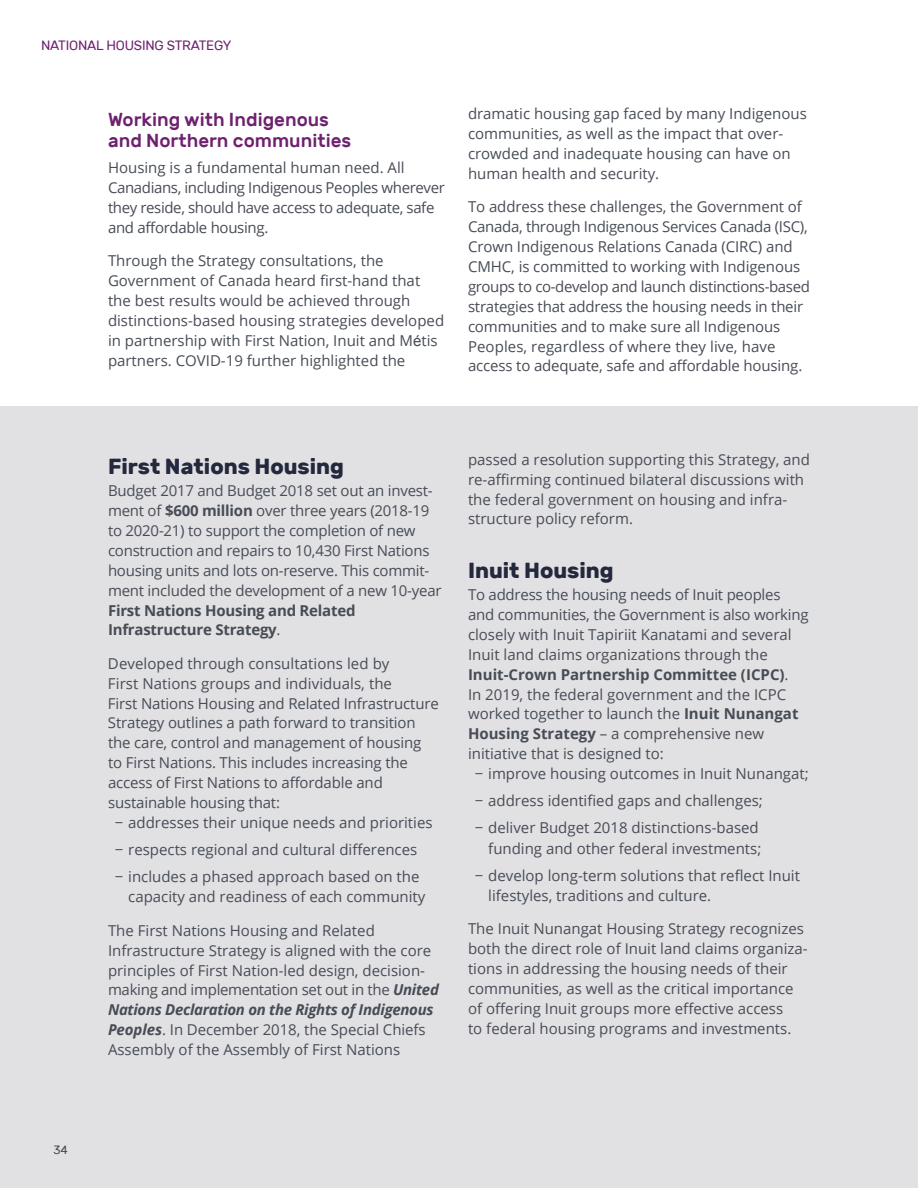
<style>
.page{position:relative;width:918px;height:1188px;background:#fff}
.page>*{position:absolute;margin:0;border:0;box-sizing:border-box;transform-origin:0 0}
.t1{font:700 21.75px "Rubik";color:#24283d}
.t2{font:500 18.75px/21px "Rubik";color:#6e216f}
.t3{font:15px/19.8px "Open Sans";color:#474c55}
.t4{font:15px/19.8px "Open Sans";letter-spacing:-.025em;color:#474c55}
.t5{font:13.5px "Rubik";letter-spacing:-.015em;color:#6e216f}
.t6{font:12px "Rubik";color:#474c55}
.s1{font-family:"Arial"}
.s2{font-weight:700}
.s3{font-weight:700;font-style:italic}
</style>
<div class="page">
<div style="left:0;top:406px;width:918px;height:782px;background:#e1e1e4"></div>
<p class="t5" style="left:41px;top:38px;width:192px">NATIONAL HOUSING STRATEGY</p>
<h3 class="t2" style="left:108px;top:109px;width:245px">Working with Indigenous and Northern communities</h3>
<p class="t4" style="left:108px;top:157px;width:338px">Housing is a fundamental human need. All Canadians, including Indigenous Peoples wherever they reside, should have access to adequate, safe and affordable housing.</p>
<p class="t3" style="left:108px;top:250px;width:338px">Through the Strategy consultations, the Government of Canada heard first-hand that the best results would be achieved through distinctions-based housing strategies developed in partnership with First Nation, Inuit and M<span class="s1">é</span>tis partners. COVID-19 further highlighted the</p>
<p class="t3" style="left:468px;top:104px;width:340px">dramatic housing gap faced by many Indigenous communities, as well as the impact that over&shy;crowded and inadequate housing can have on human health and security.</p>
<p class="t3" style="left:468px;top:197px;width:343px">To address these challenges, the Government of Canada, through Indigenous Services Canada (ISC), Crown Indigenous Relations Canada (CIRC) and CMHC, is committed to working with Indigenous groups to co-develop and launch distinctions-based strategies that address the housing needs in their communities and to make sure all Indigenous Peoples, regardless of where they live, have access to adequate, safe and affordable housing.</p>
<h3 class="t1" style="left:108px;top:453px;width:238px">First Nations Housing</h3>
<p class="t3" style="left:108px;top:481px;width:335px">Budget 2017 and Budget 2018 set out an invest&shy;ment of <span class="s2">$600 million</span> over three years (2018-19 to 2020-21) to support the completion of new construction and repairs to 10,430 First Nations housing units and lots on-reserve. This commit&shy;ment included the development of a new 10-year <span class="s2">First Nations Housing and Related Infrastructure Strategy</span>.</p>
<p class="t3" style="left:108px;top:653px;width:332px">Developed through consultations led by<br>First Nations groups and individuals, the<br>First Nations Housing and Related Infrastructure Strategy outlines a path forward to transition the care, control and management of housing to First Nations. This includes increasing the access of First Nations to affordable and sustainable housing that:</p>
<p class="t3" style="left:115px;top:812px;width:319px">− addresses their unique needs and priorities</p>
<p class="t3" style="left:115px;top:839px;width:304px">− respects regional and cultural differences</p>
<p class="t3" style="left:128px;top:866px;width:299px;line-height:20.2px;text-indent:-14px">− includes a phased approach based on the capacity and readiness of each community</p>
<p class="t3" style="left:108px;top:920px;width:332px">The First Nations Housing and Related Infrastructure Strategy is aligned with the core principles of First Nation-led design, decision&shy;making and implementation set out in the <span class="s3">United Nations Declaration on the Rights of Indigenous Peoples</span>. In December 2018, the Special Chiefs Assembly of the Assembly of First Nations</p>
<p class="t3" style="left:468px;top:449px;width:344px">passed a resolution supporting this Strategy, and re-affirming continued bilateral discussions with the federal government on housing and infra&shy;structure policy reform.</p>
<h3 class="t1" style="left:468px;top:557px;width:147px">Inuit Housing</h3>
<p class="t3" style="left:468px;top:584px;width:342px">To address the housing needs of Inuit peoples and communities, the Government is also working closely with Inuit Tapiriit Kanatami and several Inuit land claims organizations through the <span class="s2">Inuit-Crown Partnership Committee (ICPC)</span>.<br>In 2019, the federal government and the ICPC worked together to launch the <span class="s2">Inuit Nunangat Housing Strategy</span> – a comprehensive new initiative that is designed to:</p>
<p class="t3" style="left:475px;top:764px;width:336px">− improve housing outcomes in Inuit Nunangat;</p>
<p class="t3" style="left:475px;top:791px;width:290px">− address identified gaps and challenges;</p>
<p class="t3" style="left:475px;top:817px;width:288px;line-height:20.2px;text-align:right">− deliver Budget 2018 distinctions-based funding and other federal investments;</p>
<p class="t3" style="left:488px;top:865px;width:313px;line-height:20.2px;text-indent:-14px">− develop long-term solutions that reflect Inuit lifestyles, traditions and culture.</p>
<p class="t3" style="left:468px;top:918px;width:341px">The Inuit Nunangat Housing Strategy recognizes both the direct role of Inuit land claims organiza&shy;tions in addressing the housing needs of their communities, as well as the critical importance of offering Inuit groups more effective access<br>to federal housing programs and investments.</p>
<p class="t6" style="left:53px;top:1143px;width:16px">34</p>
</div>
